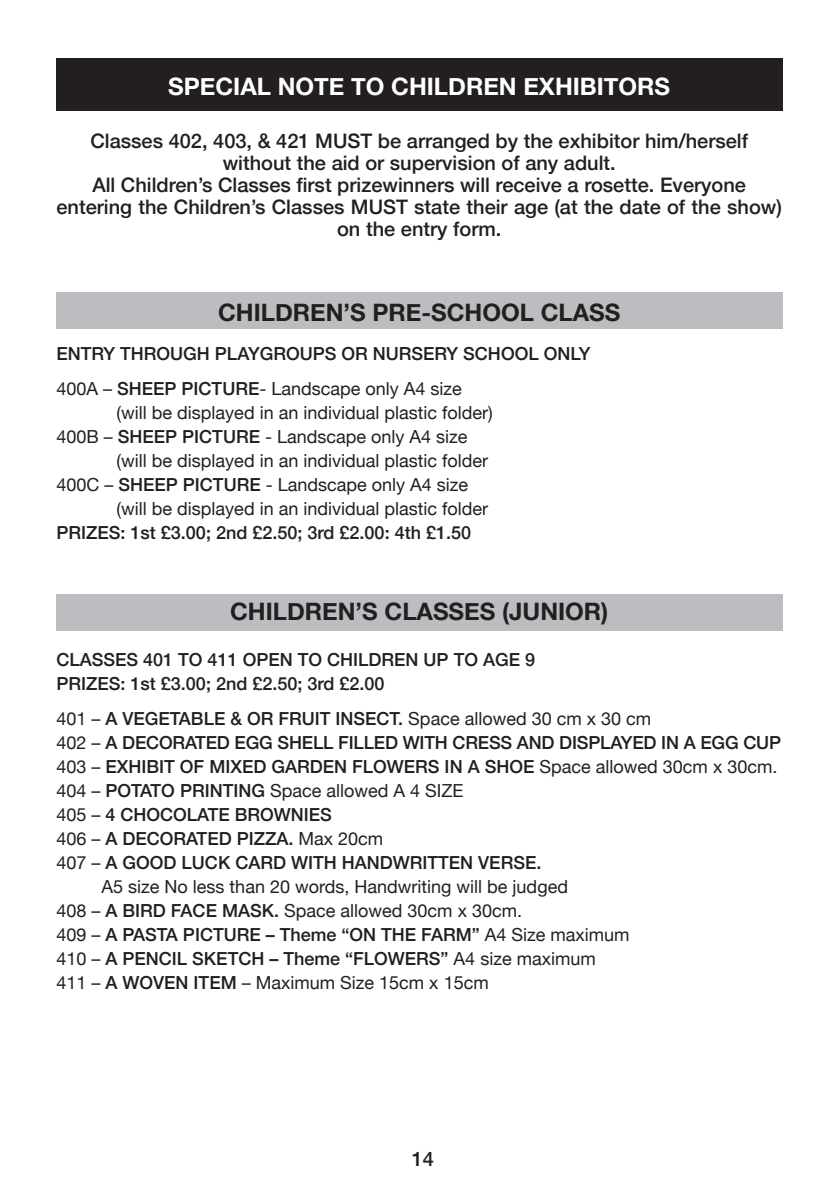
<style>
.page{position:relative;width:840px;height:1191px;background:#fff}
.page>*{position:absolute;margin:0;border:0;box-sizing:border-box;transform-origin:0 0}
.t1{font:700 24px "Helvetica Neue";color:#231f20}
.t2{font:700 24px "Helvetica Neue";color:#fff}
.t3{font:500 20px/22px "Helvetica Neue";color:#231f20;text-align:center}
.t4{font:500 18px/35px "Helvetica Neue";color:#231f20}
.t5{font:18px/24px "Helvetica Neue";color:#231f20}
.s1{font-weight:400}
.s2{font-weight:500}
</style>
<div class="page">
<div style="left:56px;top:292px;width:726px;height:37px;background:#bcbdc0"></div>
<div style="left:56px;top:593px;width:726px;height:37px;background:#bcbdc0"></div>
<div style="left:56px;top:59px;width:726px;height:52px;background:#231f20"></div>
<h1 class="t2" style="left:168px;top:67px;width:503px">SPECIAL NOTE TO CHILDREN EXHIBITORS</h1>
<p class="t3" style="left:56px;top:128px;width:726px">Classes 402, 403, &amp; 421 MUST be arranged by the exhibitor him/herself without the aid or supervision of any adult.<br>All Children’s Classes first prizewinners will receive a rosette. Everyone entering the Children’s Classes MUST state their age (at the date of the show) on the entry form.</p>
<h1 class="t1" style="left:218px;top:294px;width:403px">CHILDREN’S PRE-SCHOOL CLASS</h1>
<p class="t4" style="left:56px;top:334px;width:535px">ENTRY THROUGH PLAYGROUPS OR NURSERY SCHOOL ONLY<br><span class="s1">400A –</span> SHEEP PICTURE<span class="s1">- Landscape only A4 size</span></p>
<p class="t5" style="left:56px;top:401px;width:438px;text-indent:60px">(will be displayed in an individual plastic folder)<br>400B – <span class="s2">SHEEP PICTURE</span> - Landscape only A4 size</p>
<p class="t5" style="left:56px;top:449px;width:433px;text-indent:60px">(will be displayed in an individual plastic folder<br>400C – <span class="s2">SHEEP PICTURE</span> - Landscape only A4 size</p>
<p class="t5" style="left:116px;top:497px;width:373px">(will be displayed in an individual plastic folder</p>
<p class="t4" style="left:56px;top:513px;width:416px">PRIZES: 1st £3.00; 2nd £2.50; 3rd £2.00: 4th £1.50</p>
<h1 class="t1" style="left:230px;top:592px;width:379px">CHILDREN’S CLASSES (JUNIOR)</h1>
<p class="t4" style="left:56px;top:646px;width:480px;line-height:24px">CLASSES 401 TO 411 OPEN TO CHILDREN UP TO AGE 9<br>PRIZES: 1st £3.00; 2nd £2.50; 3rd £2.00</p>
<p class="t5" style="left:56px;top:707px;width:596px">401 – <span class="s2">A VEGETABLE &amp; OR FRUIT INSECT.</span> Space allowed 30 cm x 30 cm</p>
<p class="t4" style="left:56px;top:723px;width:725px"><span class="s1">402 –</span> A DECORATED EGG SHELL FILLED WITH CRESS AND DISPLAYED IN A EGG CUP</p>
<p class="t4" style="left:56px;top:747px;width:722px"><span class="s1">403 –</span> EXHIBIT OF MIXED GARDEN FLOWERS IN A SHOE <span class="s1">Space allowed 30cm x 30cm.</span></p>
<p class="t5" style="left:56px;top:779px;width:408px">404 – <span class="s2">POTATO PRINTING</span> Space allowed A 4 SIZE</p>
<p class="t4" style="left:56px;top:795px;width:277px"><span class="s1">405 –</span> 4 CHOCOLATE BROWNIES</p>
<p class="t4" style="left:56px;top:819px;width:328px"><span class="s1">406 –</span> A DECORATED PIZZA. <span class="s1">Max 20cm</span></p>
<p class="t4" style="left:56px;top:843px;width:486px"><span class="s1">407 –</span> A GOOD LUCK CARD WITH HANDWRITTEN VERSE.</p>
<p class="t5" style="left:101px;top:875px;width:468px">A5 size No less than 20 words, Handwriting will be judged</p>
<p class="t5" style="left:56px;top:899px;width:467px">408 – <span class="s2">A BIRD FACE MASK.</span> Space allowed 30cm x 30cm.</p>
<p class="t4" style="left:56px;top:915px;width:574px"><span class="s1">409 –</span> A PASTA PICTURE – Theme “ON THE FARM” <span class="s1">A4 Size maximum</span></p>
<p class="t4" style="left:56px;top:939px;width:540px"><span class="s1">410 –</span> A PENCIL SKETCH – Theme “FLOWERS” <span class="s1">A4 size maximum</span></p>
<p class="t5" style="left:56px;top:971px;width:433px">411 – <span class="s2">A WOVEN ITEM</span> – Maximum Size 15cm x 15cm</p>
<p class="t3" style="left:411px;top:1146px;width:24px">14</p>
</div>
